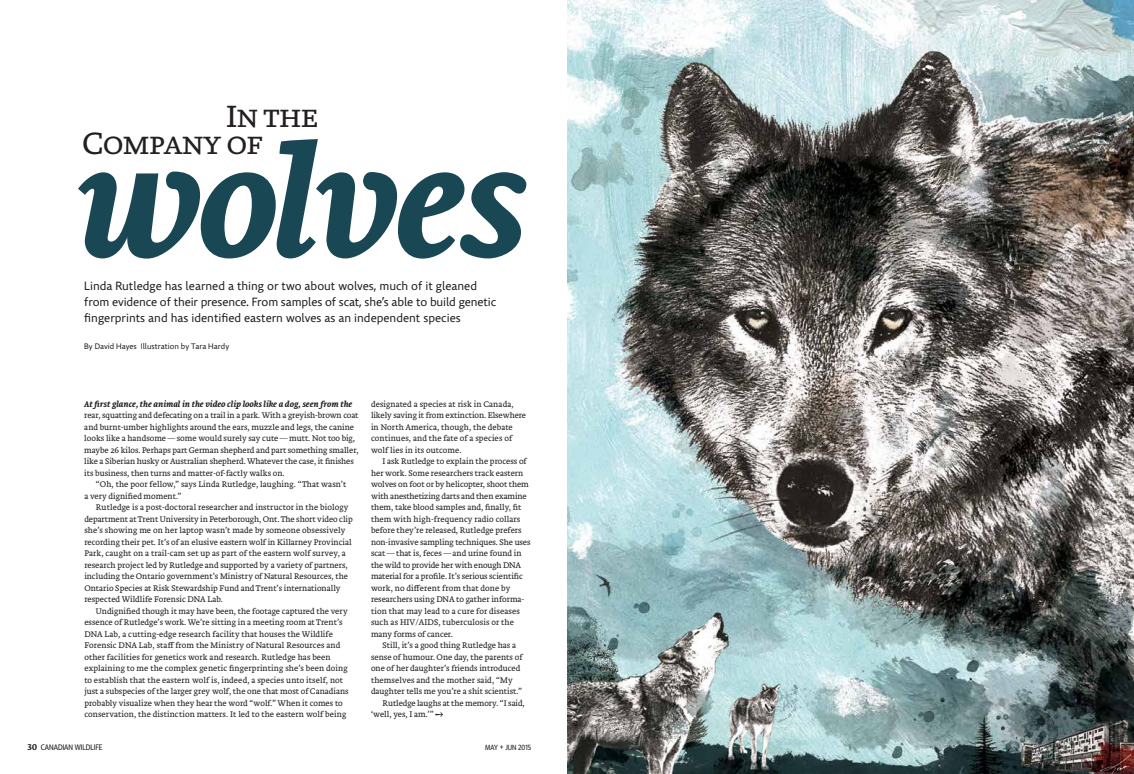
<style>
.page{position:relative;width:1134px;height:774px;background:#fff}
.page>*{position:absolute;margin:0;border:0;box-sizing:border-box;transform-origin:0 0}
.t1{font:italic 700 156.2px "Brioni Text Std";letter-spacing:-.02em;color:#1a4754}
.t2{font:300 32px/27px "Brioni Text Std";letter-spacing:-.015em;color:#231f20}
.t3{font:12px/16px "Comenia Sans";color:#231f20}
.t4{font:300 8.5px/11.5px "Brioni Text Std";color:#231f20}
.t5{font:italic 700 8.5px "Brioni Text Std";color:#231f20}
.t6{font:300 8.5px "Brioni Text Std";letter-spacing:-.02em;color:#231f20}
.t7{font:8px "Comenia Sans";color:#231f20}
.t8{font:8px "Comenia Sans Cond";color:#231f20}
.t9{font:7.5px "Comenia Sans Cond";color:#231f20}
.s1{font-weight:700;font-size:10px}
.s2{font-family:"Brioni Text Std";font-weight:700;font-size:9px}
</style>
<div class="page">
<img style="left:567px;top:0;width:567px;height:774px">
<h2 class="t2" style="left:82px;top:104px;width:238px;text-indent:144px">In the<br>Company of</h2>
<h1 class="t1" style="left:74px;top:98px;width:453px">wolves</h1>
<h3 class="t3" style="left:84px;top:278px;width:413px">Linda Rutledge has learned a thing or two about wolves, much of it gleaned from evidence of their presence. From samples of scat, she’s able to build genetic fingerprints and has identified eastern wolves as an independent species</h3>
<p class="t7" style="left:84px;top:342px;width:146px">By David Hayes Illustration by Tara Hardy</p>
<p class="t5" style="left:84px;top:398px;width:270px">At first glance, the animal in the video clip looks like a dog, seen from the</p>
<p class="t4" style="left:84px;top:410px;width:276px">rear, squatting and defecating on a trail in a park. With a greyish-brown coat and burnt-umber highlights around the ears, muzzle and legs, the canine looks like a handsome—some would surely say cute—mutt. Not too big, maybe 26 kilos. Perhaps part German shepherd and part something smaller, like a Siberian husky or Australian shepherd. Whatever the case, it finishes its business, then turns and matter-of-factly walks on.</p>
<p class="t4" style="left:84px;top:479px;width:264px;text-indent:11px">“Oh, the poor fellow,” says Linda Rutledge, laughing. “That wasn’t a very dignified moment.”</p>
<p class="t4" style="left:84px;top:502px;width:270px;text-indent:12px">Rutledge is a post-doctoral researcher and instructor in the biology department at Trent University in Peterborough, Ont. The short video clip she’s showing me on her laptop wasn’t made by someone obsessively recording their pet. It’s of an elusive eastern wolf in Killarney Provincial Park, caught on a trail-cam set up as part of the eastern wolf survey, a research project led by Rutledge and supported by a variety of partners, including the Ontario government’s Ministry of Natural Resources, the Ontario Species at Risk Stewardship Fund and Trent’s internationally respected Wildlife Forensic DNA Lab.</p>
<p class="t4" style="left:84px;top:605px;width:266px;text-indent:12px">Undignified though it may have been, the footage captured the very essence of Rutledge’s work. We’re sitting in a meeting room at Trent’s DNA Lab, a cutting-edge research facility that houses the Wildlife Forensic DNA Lab, staff from the Ministry of Natural Resources and other facilities for genetics work and research. Rutledge has been explaining to me the complex genetic fingerprinting she’s been doing to establish that the eastern wolf is, indeed, a species unto itself, not just a subspecies of the larger grey wolf, the one that most of Canadians probably visualize when they hear the word “wolf.” When it comes to conservation, the distinction matters. It led to the eastern wolf being</p>
<p class="t4" style="left:371px;top:398px;width:157px">designated a species at risk in Canada, likely saving it from extinction. Elsewhere in North America, though, the debate continues, and the fate of a species of wolf lies in its outcome.</p>
<p class="t4" style="left:383px;top:456px;width:147px">I ask Rutledge to explain the process of</p>
<p class="t4" style="left:371px;top:467px;width:154px">her work. Some researchers track eastern</p>
<p class="t6" style="left:371px;top:479px;width:159px">wolves on foot or by helicopter, shoot them</p>
<p class="t4" style="left:371px;top:490px;width:157px">with anesthetizing darts and then examine</p>
<p class="t4" style="left:371px;top:502px;width:152px">them, take blood samples and, finally, fit</p>
<p class="t4" style="left:371px;top:513px;width:151px">them with high-frequency radio collars</p>
<p class="t4" style="left:371px;top:525px;width:152px">before they’re released, Rutledge prefers</p>
<p class="t4" style="left:371px;top:536px;width:161px">non-invasive sampling techniques. She uses</p>
<p class="t4" style="left:371px;top:548px;width:152px">scat—that is, feces—and urine found in</p>
<p class="t4" style="left:371px;top:559px;width:152px">the wild to provide her with enough DNA</p>
<p class="t4" style="left:371px;top:571px;width:153px">material for a profile. It’s serious scientific</p>
<p class="t4" style="left:371px;top:582px;width:141px">work, no different from that done by</p>
<p class="t4" style="left:371px;top:594px;width:155px">researchers using DNA to gather informa-</p>
<p class="t4" style="left:371px;top:605px;width:150px">tion that may lead to a cure for diseases</p>
<p class="t4" style="left:371px;top:617px;width:144px">such as HIV/AIDS, tuberculosis or the</p>
<p class="t4" style="left:371px;top:628px;width:84px">many forms of cancer.</p>
<p class="t4" style="left:383px;top:640px;width:135px">Still, it’s a good thing Rutledge has a</p>
<p class="t4" style="left:371px;top:651px;width:154px">sense of humour. One day, the parents of</p>
<p class="t4" style="left:371px;top:663px;width:151px">one of her daughter’s friends introduced</p>
<p class="t4" style="left:371px;top:674px;width:143px">themselves and the mother said, “My</p>
<p class="t4" style="left:371px;top:686px;width:153px">daughter tells me you’re a shit scientist.”</p>
<p class="t4" style="left:383px;top:697px;width:144px">Rutledge laughs at the memory. “I said,</p>
<p class="t4" style="left:371px;top:709px;width:74px">‘well, yes, I am.’ ” <span class="s1">→</span></p>
<p class="t8" style="left:27px;top:742px;width:77px"><span class="s2">30</span> CANADIAN WILDLIFE</p>
<p class="t9" style="left:485px;top:742px;width:47px">MAY + JUN 2015</p>
</div>
